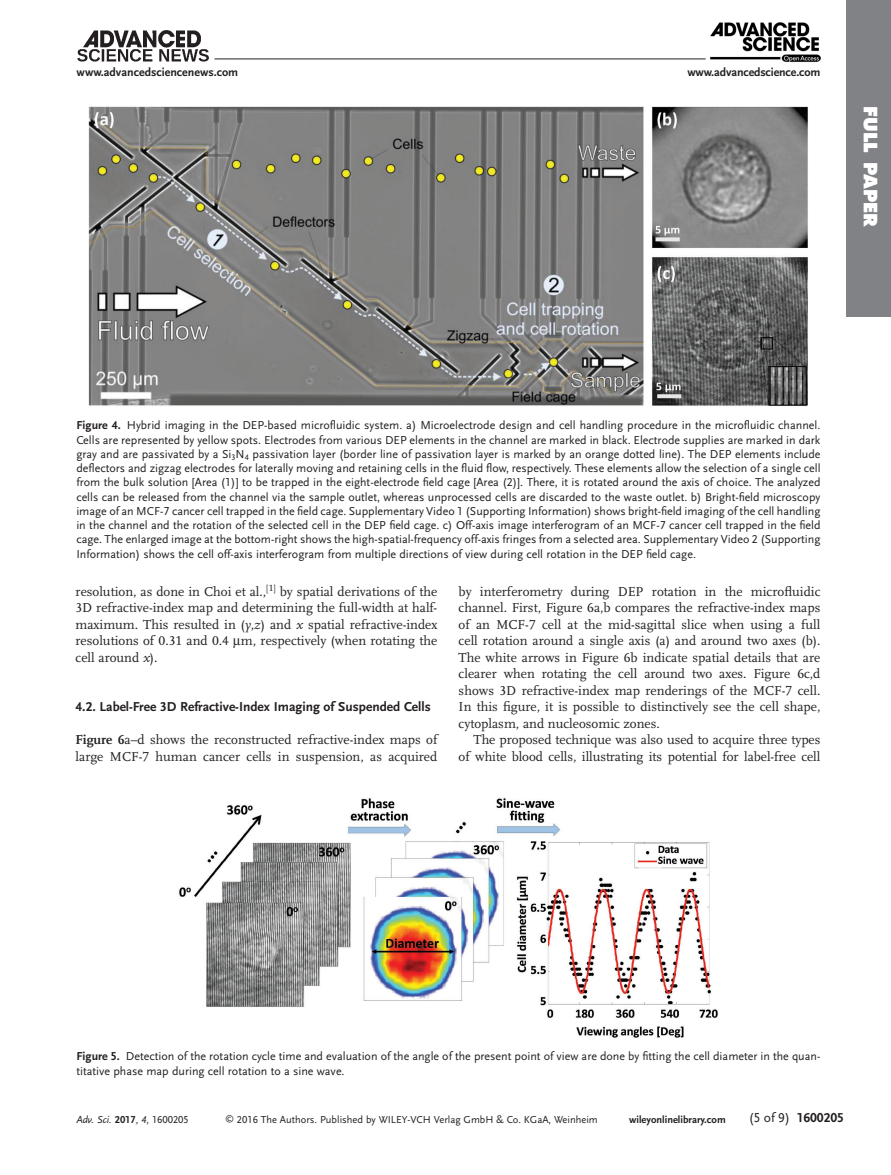
<style>
.page{position:relative;width:891px;height:1175px;background:#fff}
.page>*{position:absolute;margin:0;border:0;box-sizing:border-box;transform-origin:0 0}
.t1{font:800 18px "Futura";letter-spacing:.005em;color:#fff}
.t2{font:13.5px/16.5px "Scala LF";color:#231f20;text-align:justify}
.t3{font:700 13.5px "Scala Sans LF";color:#231f20}
.t4{font:12px/14.2px "Scala Sans LF";color:#231f20;text-align:justify}
.t5{font:700 12px "Scala Sans LF";color:#231f20}
.t6{font:10.5px "Scala Sans LF";color:#231f20}
.t7{font:700 10.5px "Scala Sans LF";color:#231f20}
.t8{font:italic 10.5px "Scala Sans LF";color:#231f20}
.s1{font-weight:700}
.s2{font-style:italic}
.s3{font-weight:700;font-style:normal}
.s4{font-style:normal}
.s5{font-size:9px}
.s6{font-weight:400}
</style>
<div class="page">
<div style="left:846px;top:0;width:45px;height:317px;background:#808285"></div>
<img style="left:710px;top:22px;width:111px;height:40px">
<hr style="left:215px;top:59px;width:491px;height:1px;background:#231f20">
<img style="left:77px;top:30px;width:132px;height:31px">
<img style="left:88px;top:107px;width:720px;height:299px">
<img style="left:179px;top:798px;width:539px;height:240px">
<p class="t5" style="left:77px;top:65px;width:163px">www.advancedsciencenews.com</p>
<p class="t5" style="left:687px;top:65px;width:135px">www.advancedscience.com</p>
<h1 class="t1" style="left:882px;top:106px;width:123px;rotate:90deg">Full paper</h1>
<p class="t4" style="left:76px;top:418px;width:746px"><span class="s1">Figure 4.</span> Hybrid imaging in the DEP-based microfluidic system. a) Microelectrode design and cell handling procedure in the microfluidic channel.<br>Cells are represented by yellow spots. Electrodes from various DEP elements in the channel are marked in black. Electrode supplies are marked in dark gray and are passivated by a Si<sub>3</sub>N<sub>4</sub> passivation layer (border line of passivation layer is marked by an orange dotted line). The DEP elements include deflectors and zigzag electrodes for laterally moving and retaining cells in the fluid flow, respectively. These elements allow the selection of a single cell from the bulk solution [Area (1)] to be trapped in the eight-electrode field cage [Area (2)]. There, it is rotated around the axis of choice. The analyzed cells can be released from the channel via the sample outlet, whereas unprocessed cells are discarded to the waste outlet. b) Bright-field microscopy image of an MCF-7 cancer cell trapped in the field cage. Supplementary Video 1 (Supporting Information) shows bright-field imaging of the cell handling in the channel and the rotation of the selected cell in the DEP field cage. c) Off-axis image interferogram of an MCF-7 cancer cell trapped in the field cage. The enlarged image at the bottom-right shows the high-spatial-frequency off-axis fringes from a selected area. Supplementary Video 2 (Supporting Information) shows the cell off-axis interferogram from multiple directions of view during cell rotation in the DEP field cage.</p>
<p class="t2" style="left:76px;top:583px;width:363px">resolution, as done in Choi et al.,<sup>[1]</sup> by spatial derivations of the 3D refractive-index map and determining the full-width at half&shy;maximum. This resulted in (<span class="s2">y</span>,<span class="s2">z</span>) and <span class="s2">x</span> spatial refractive-index resolutions of 0.31 and 0.4 m, respectively (when rotating the cell around <span class="s2">x</span>).</p>
<p class="t3" style="left:76px;top:699px;width:357px">4.2. Label-Free 3D Refractive-Index Imaging of Suspended Cells</p>
<p class="t2" style="left:76px;top:731px;width:363px"><span class="s1">Figure 6</span>a–d shows the reconstructed refractive-index maps of large MCF-7 human cancer cells in suspension, as acquired</p>
<p class="t2" style="left:459px;top:583px;width:363px">by interferometry during DEP rotation in the microfluidic channel. First, Figure 6a,b compares the refractive-index maps of an MCF-7 cell at the mid-sagittal slice when using a full cell rotation around a single axis (a) and around two axes (b).<br>The white arrows in Figure 6b indicate spatial details that are clearer when rotating the cell around two axes. Figure 6c,d shows 3D refractive-index map renderings of the MCF-7 cell.<br>In this figure, it is possible to distinctively see the cell shape, cytoplasm, and nucleosomic zones.</p>
<p class="t2" style="left:459px;top:731px;width:363px;text-align:right">The proposed technique was also used to acquire three types<br>of white blood cells, illustrating its potential for label-free cell</p>
<p class="t4" style="left:76px;top:1049px;width:745px"><span class="s1">Figure 5.</span> Detection of the rotation cycle time and evaluation of the angle of the present point of view are done by fitting the cell diameter in the quan&shy;titative phase map during cell rotation to a sine wave.</p>
<p class="t8" style="left:77px;top:1113px;width:114px">Adv. Sci. <span class="s3">2017</span><span class="s4">,</span> 4<span class="s4">, 1600205</span></p>
<p class="t6" style="left:225px;top:1113px;width:374px"><span class="s5">©</span> 2016 The Authors. Published by WILEY-VCH Verlag GmbH &amp; Co. KGaA, Weinheim</p>
<p class="t7" style="left:629px;top:1113px;width:98px">wileyonlinelibrary.com</p>
<p class="t3" style="left:749px;top:1110px;width:97px"><span class="s6">(5 of 9)</span> 1600205</p>
</div>
